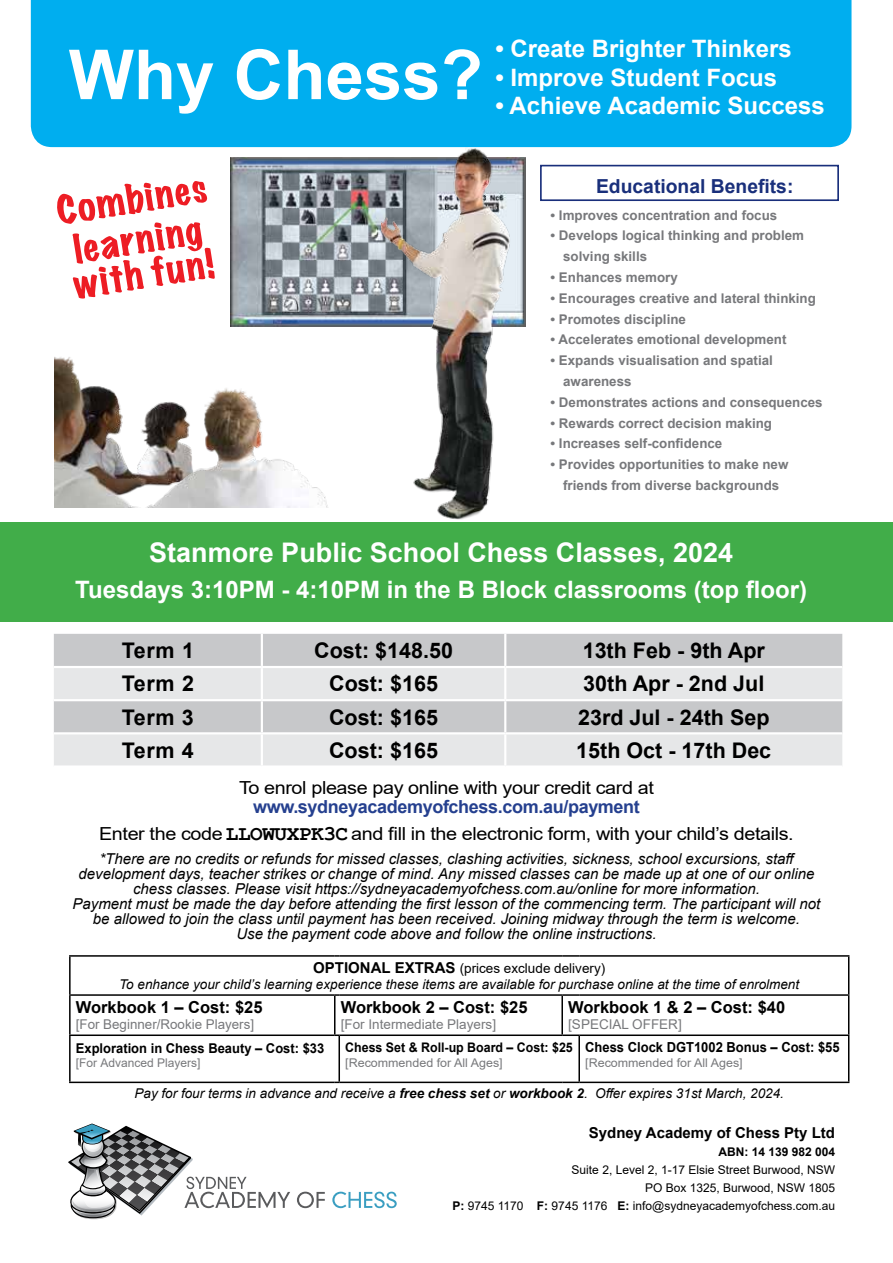
<style>
.page{position:relative;width:893px;height:1263px;background:#fff}
.page>*{position:absolute;margin:0;border:0;box-sizing:border-box;transform-origin:0 0}
.t1{font:700 69px "Arial";color:#fff}
.t2{font:700 27px "Arial";color:#fff}
.t3{font:700 24px "Arial";color:#fff}
.t4{font:700 21.6px "Arial";color:#000}
.t5{font:700 19.35px "Arial";color:#192f7b}
.t6{font:18px/27px "Arial";letter-spacing:-.02em;color:#000;text-align:center;scale:1.1 1}
.t7{font:700 16.5px "Arial";color:#000}
.t8{font:italic 15px/15px "Arial";color:#000;text-align:center}
.t9{font:700 15px "Arial";color:#000}
.t10{font:700 13.8px "Arial";color:#000;scale:.94 1}
.t11{font:italic 13.5px/16.2px "Arial";color:#000;text-align:center}
.t12{font:13.5px "Arial";color:#77787b}
.t13{font:700 13.5px "Arial";color:#000;scale:.96 1}
.t14{font:700 13.35px/20.9px "Arial";color:#77787b}
.t15{font:700 13.2px "Arial";color:#000;scale:.94 1}
.t16{font:12px/18px "Arial";color:#000;text-align:right}
.t17{font:12px "Arial";color:#77787b;scale:1.04 1}
.t18{font:12px "Arial";color:#77787b}
.t19{font:700 12px "Arial";color:#000}
.s1{font-weight:700;color:#25408f}
.s2{font-family:"Courier New";font-weight:700;font-size:21px}
.s3{font-weight:700;font-style:normal;font-size:15px}
.s4{font-style:normal}
.s5{font-weight:700}
</style>
<div class="page">
<img style="left:55px;top:357px;width:81px;height:150px">
<img style="left:136px;top:388px;width:192px;height:120px">
<div style="left:0;top:522px;width:893px;height:99px;background:#41ad49"></div>
<div style="left:31px;top:0;width:820px;height:147px;background:#00aeef"></div>
<div style="left:54px;top:634px;width:788px;height:32px;background:#c7c8ca"></div>
<svg style="left:54px;top:668px;width:788px;height:97px;background:#dcddde"></svg>
<hr style="left:261px;top:634px;width:2px;height:32px;background:#fff">
<hr style="left:504px;top:634px;width:2px;height:32px;background:#fff">
<hr style="left:261px;top:668px;width:2px;height:31px;background:#fff">
<hr style="left:504px;top:668px;width:2px;height:31px;background:#fff">
<hr style="left:54px;top:699px;width:208px;height:2px;background:#fff">
<hr style="left:262px;top:699px;width:243px;height:2px;background:#fff">
<hr style="left:261px;top:701px;width:2px;height:31px;background:#fff">
<hr style="left:505px;top:699px;width:337px;height:2px;background:#fff">
<hr style="left:504px;top:701px;width:2px;height:31px;background:#fff">
<hr style="left:54px;top:732px;width:208px;height:2px;background:#fff">
<hr style="left:262px;top:732px;width:243px;height:2px;background:#fff">
<hr style="left:261px;top:734px;width:2px;height:31px;background:#fff">
<hr style="left:505px;top:732px;width:337px;height:2px;background:#fff">
<hr style="left:504px;top:734px;width:2px;height:31px;background:#fff">
<img style="left:231px;top:157px;width:295px;height:169px">
<img style="left:381px;top:148px;width:132px;height:372px">
<div style="left:540px;top:165px;width:299px;height:36px;border:2px solid #192f7b"></div>
<svg style="left:57px;top:181px;width:158px;height:118px"></svg>
<svg style="left:297px;top:1192px;width:28px;height:16px"></svg>
<svg style="left:332px;top:1192px;width:65px;height:16px"></svg>
<svg style="left:68px;top:1123px;width:222px;height:96px"></svg>
<hr style="left:69px;top:955px;width:266px;height:2px;background:#000">
<hr style="left:69px;top:957px;width:2px;height:37px;background:#000">
<hr style="left:339px;top:955px;width:223px;height:2px;background:#000">
<svg style="left:562px;top:955px;width:17px;height:2px"></svg>
<hr style="left:579px;top:955px;width:270px;height:2px;background:#000">
<hr style="left:848px;top:957px;width:1px;height:37px;background:#000">
<hr style="left:69px;top:994px;width:266px;height:2px;background:#000">
<hr style="left:69px;top:996px;width:2px;height:38px;background:#000">
<hr style="left:334px;top:996px;width:1px;height:38px;background:#000">
<hr style="left:339px;top:994px;width:223px;height:2px;background:#000">
<svg style="left:562px;top:994px;width:17px;height:2px"></svg>
<hr style="left:561px;top:996px;width:2px;height:38px;background:#000">
<hr style="left:579px;top:994px;width:270px;height:2px;background:#000">
<hr style="left:848px;top:996px;width:1px;height:38px;background:#000">
<hr style="left:69px;top:1034px;width:266px;height:2px;background:#000">
<hr style="left:69px;top:1036px;width:2px;height:45px;background:#000">
<hr style="left:339px;top:1034px;width:223px;height:2px;background:#000">
<hr style="left:338px;top:1036px;width:2px;height:45px;background:#000">
<svg style="left:562px;top:1034px;width:17px;height:2px"></svg>
<hr style="left:579px;top:1034px;width:270px;height:2px;background:#000">
<hr style="left:578px;top:1036px;width:2px;height:45px;background:#000">
<hr style="left:848px;top:1036px;width:1px;height:45px;background:#000">
<hr style="left:69px;top:1081px;width:266px;height:2px;background:#000">
<hr style="left:339px;top:1081px;width:223px;height:2px;background:#000">
<svg style="left:562px;top:1081px;width:17px;height:2px"></svg>
<hr style="left:579px;top:1081px;width:270px;height:2px;background:#000">
<h1 class="t1" style="left:69px;top:26px;width:416px">Why Chess?</h1>
<h3 class="t3" style="left:495px;top:31px;width:298px">• Create Brighter Thinkers</h3>
<h3 class="t3" style="left:495px;top:60px;width:283px">• Improve Student Focus</h3>
<h3 class="t3" style="left:495px;top:89px;width:331px">• Achieve Academic Success</h3>
<p class="t5" style="left:596px;top:172px;width:199px">Educational Benefits:</p>
<p class="t14" style="left:551px;top:205px;width:228px">• Improves concentration and focus</p>
<p class="t14" style="left:563px;top:225px;width:242px;text-indent:-13px">• Develops logical thinking and problem solving skills</p>
<p class="t14" style="left:551px;top:267px;width:129px">• Enhances memory</p>
<p class="t14" style="left:551px;top:288px;width:267px">• Encourages creative and lateral thinking</p>
<p class="t14" style="left:551px;top:309px;width:137px">• Promotes discipline</p>
<p class="t14" style="left:551px;top:329px;width:237px">• Accelerates emotional development</p>
<p class="t14" style="left:563px;top:350px;width:211px;text-indent:-13px">• Expands visualisation and spatial awareness</p>
<p class="t14" style="left:551px;top:392px;width:274px">• Demonstrates actions and consequences</p>
<p class="t14" style="left:551px;top:413px;width:223px">• Rewards correct decision making</p>
<p class="t14" style="left:551px;top:433px;width:173px">• Increases self-confidence</p>
<p class="t14" style="left:551px;top:454px;width:239px;text-align:center">• Provides opportunities to make new friends from diverse backgrounds</p>
<h2 class="t2" style="left:149px;top:533px;width:585px">Stanmore Public School Chess Classes, 2024</h2>
<h3 class="t3" style="left:75px;top:572px;width:733px">Tuesdays 3:10PM - 4:10PM in the B Block classrooms (top floor)</h3>
<h3 class="t4" style="left:122px;top:635px;width:74px">Term 1</h3>
<h3 class="t4" style="left:314px;top:635px;width:140px">Cost: $148.50</h3>
<h3 class="t4" style="left:583px;top:635px;width:184px">13th Feb - 9th Apr</h3>
<h3 class="t4" style="left:122px;top:669px;width:74px">Term 2</h3>
<h3 class="t4" style="left:329px;top:669px;width:110px">Cost: $165</h3>
<h3 class="t4" style="left:583px;top:669px;width:183px">30th Apr - 2nd Jul</h3>
<h3 class="t4" style="left:122px;top:702px;width:74px">Term 3</h3>
<h3 class="t4" style="left:329px;top:702px;width:110px">Cost: $165</h3>
<h3 class="t4" style="left:578px;top:702px;width:193px">23rd Jul - 24th Sep</h3>
<h3 class="t4" style="left:122px;top:735px;width:74px">Term 4</h3>
<h3 class="t4" style="left:329px;top:735px;width:110px">Cost: $165</h3>
<h3 class="t4" style="left:576px;top:735px;width:197px">15th Oct - 17th Dec</h3>
<p class="t6" style="left:239px;top:774px;width:379px">To enrol please pay online with your credit card at</p>
<p class="t6" style="left:99px;top:793px;width:633px"><span class="s1">www.sydneyacademyofchess.com.au/payment<br></span>Enter the code <span class="s2">LLOWUXPK3C</span> and fill in the electronic form, with your child’s details.</p>
<p class="t8" style="left:73px;top:852px;width:749px">*There are no credits or refunds for missed classes, clashing activities, sickness, school excursions, staff development days, teacher strikes or change of mind. Any missed classes can be made up at one of our online chess classes. Please visit https://sydneyacademyofchess.com.au/online for more information.<br>Payment must be made the day before attending the first lesson of the commencing term. The participant will not be allowed to join the class until payment has been received. Joining midway through the term is welcome.<br>Use the payment code above and follow the online instructions.</p>
<p class="t11" style="left:119px;top:960px;width:681px"><span class="s3">OPTIONAL EXTRAS</span> <span class="s4">(prices exclude delivery)<br></span>To enhance your child’s learning experience these items are available for purchase online at the time of enrolment</p>
<p class="t7" style="left:76px;top:996px;width:188px">Workbook 1 – Cost: $25</p>
<p class="t12" style="left:76px;top:1015px;width:180px">[For Beginner/Rookie Players]</p>
<p class="t7" style="left:341px;top:996px;width:188px">Workbook 2 – Cost: $25</p>
<p class="t12" style="left:341px;top:1015px;width:157px">[For Intermediate Players]</p>
<p class="t7" style="left:568px;top:996px;width:219px">Workbook 1 &amp; 2 – Cost: $40</p>
<p class="t12" style="left:568px;top:1015px;width:115px">[SPECIAL OFFER]</p>
<p class="t10" style="left:585px;top:1037px;width:272px">Chess Clock DGT1002 Bonus – Cost: $55</p>
<p class="t17" style="left:585px;top:1054px;width:153px">[Recommended for All Ages]</p>
<p class="t11" style="left:135px;top:1085px;width:651px">Pay for four terms in advance and receive a <span class="s5">free chess set</span> or <span class="s5">workbook 2</span>. Offer expires 31st March, 2024.</p>
<p class="t15" style="left:345px;top:1038px;width:244px">Chess Set &amp; Roll-up Board – Cost: $25</p>
<p class="t17" style="left:345px;top:1054px;width:153px">[Recommended for All Ages]</p>
<p class="t13" style="left:76px;top:1038px;width:260px">Exploration in Chess Beauty – Cost: $33</p>
<p class="t18" style="left:76px;top:1055px;width:126px">[For Advanced Players]</p>
<p class="t9" style="left:589px;top:1122px;width:248px">Sydney Academy of Chess Pty Ltd</p>
<p class="t19" style="left:718px;top:1143px;width:118px">ABN: 14 139 982 004</p>
<p class="t16" style="left:452px;top:1160px;width:384px">Suite 2, Level 2, 1-17 Elsie Street Burwood, NSW<br>PO Box 1325, Burwood, NSW 1805<br><span class="s5">P:</span> 9745 1170 <span class="s5">F:</span> 9745 1176 <span class="s5">E:</span> info@sydneyacademyofchess.com.au</p>
</div>
